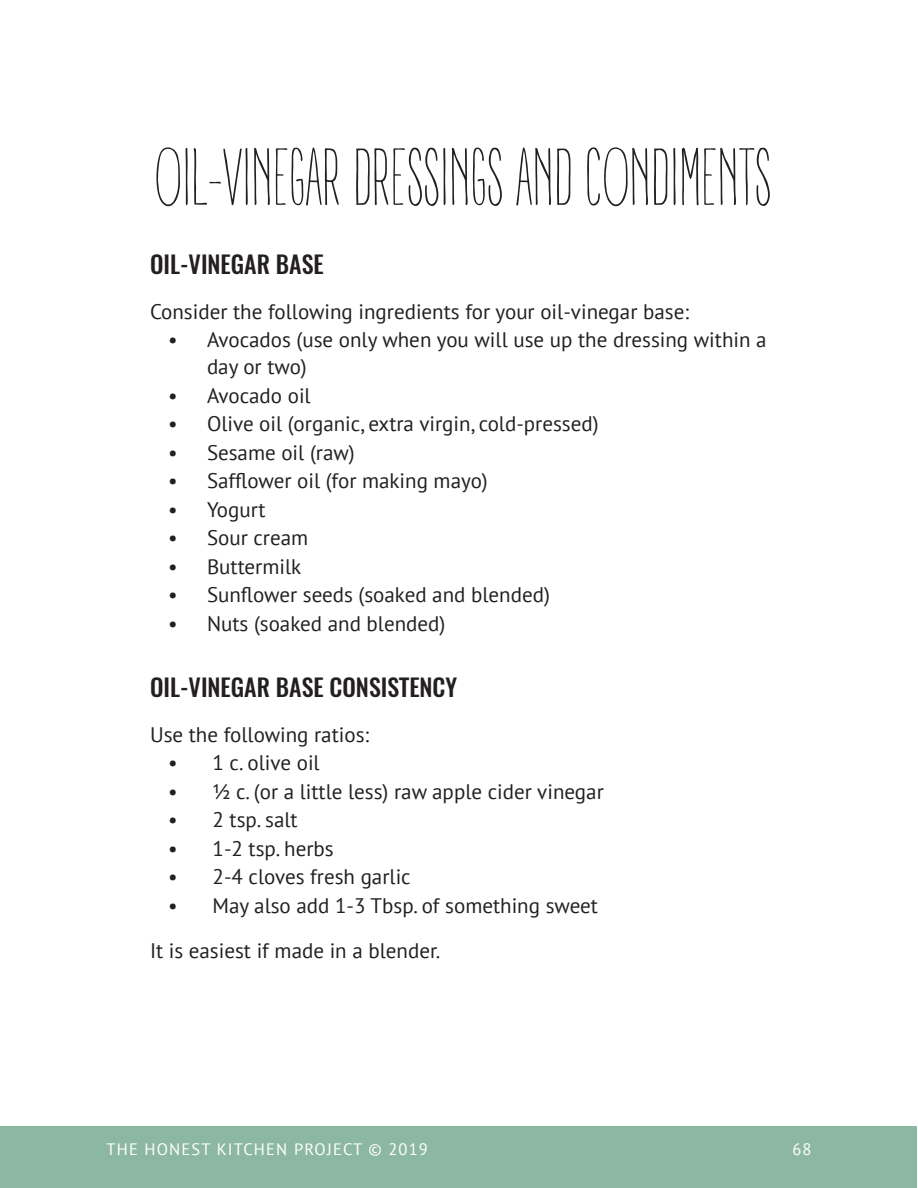
<style>
.page{position:relative;width:918px;height:1188px;background:#fff}
.page>*{position:absolute;margin:0;border:0;box-sizing:border-box;transform-origin:0 0}
.A_DAY_WO_SUN_TITLE_C{font:78px "ADAYWITHOUTSUN";letter-spacing:.02em;color:#231f20}
.OSWALD_SUBHEADING{font:500 24px "Oswald";color:#231f20}
.MAIN_PARAGRAPH{font:21px/27px "PT Sans";color:#231f20}
.t1{font:16.5px "PT Sans";letter-spacing:.07em;color:#fff}
</style>
<div class="page">
<div style="left:1px;top:1127px;width:916px;height:61px;background:#8cb8a2"></div>
<p class="A_DAY_WO_SUN_TITLE_C" style="left:155px;top:132px;width:616px">OIL-VINEGAR DRESSINGS AND CONDIMENTS</p>
<p class="OSWALD_SUBHEADING" style="left:150px;top:247px;width:175px">OIL-VINEGAR BASE</p>
<p class="MAIN_PARAGRAPH" style="left:150px;top:297px;width:540px">Consider the following ingredients for your oil-vinegar base:</p>
<p class="MAIN_PARAGRAPH" style="left:207px;top:326px;width:561px;text-indent:-39px">• Avocados (use only when you will use up the dressing within a day or two)</p>
<p class="MAIN_PARAGRAPH" style="left:168px;top:381px;width:144px">• Avocado oil</p>
<p class="MAIN_PARAGRAPH" style="left:168px;top:410px;width:432px">• Olive oil (organic, extra virgin, cold-pressed)</p>
<p class="MAIN_PARAGRAPH" style="left:168px;top:438px;width:188px">• Sesame oil (raw)</p>
<p class="MAIN_PARAGRAPH" style="left:168px;top:467px;width:321px">• Safflower oil (for making mayo)</p>
<p class="MAIN_PARAGRAPH" style="left:168px;top:495px;width:99px">• Yogurt</p>
<p class="MAIN_PARAGRAPH" style="left:168px;top:524px;width:142px">• Sour cream</p>
<p class="MAIN_PARAGRAPH" style="left:168px;top:552px;width:135px">• Buttermilk</p>
<p class="MAIN_PARAGRAPH" style="left:168px;top:581px;width:383px">• Sunflower seeds (soaked and blended)</p>
<p class="MAIN_PARAGRAPH" style="left:168px;top:609px;width:279px">• Nuts (soaked and blended)</p>
<p class="OSWALD_SUBHEADING" style="left:150px;top:670px;width:309px">OIL-VINEGAR BASE CONSISTENCY</p>
<p class="MAIN_PARAGRAPH" style="left:150px;top:720px;width:221px">Use the following ratios:</p>
<p class="MAIN_PARAGRAPH" style="left:168px;top:749px;width:153px">• 1 c. olive oil</p>
<p class="MAIN_PARAGRAPH" style="left:168px;top:777px;width:437px">• ½ c. (or a little less) raw apple cider vinegar</p>
<p class="MAIN_PARAGRAPH" style="left:168px;top:806px;width:131px">• 2 tsp. salt</p>
<p class="MAIN_PARAGRAPH" style="left:168px;top:834px;width:167px">• 1-2 tsp. herbs</p>
<p class="MAIN_PARAGRAPH" style="left:168px;top:863px;width:244px">• 2-4 cloves fresh garlic</p>
<p class="MAIN_PARAGRAPH" style="left:168px;top:891px;width:431px">• May also add 1-3 Tbsp. of something sweet</p>
<p class="MAIN_PARAGRAPH" style="left:150px;top:936px;width:292px">It is easiest if made in a blender.</p>
<p class="t1" style="left:106px;top:1139px;width:323px">THE HONEST KITCHEN PROJECT © 2019</p>
<p class="t1" style="left:792px;top:1139px;width:21px">68</p>
</div>
